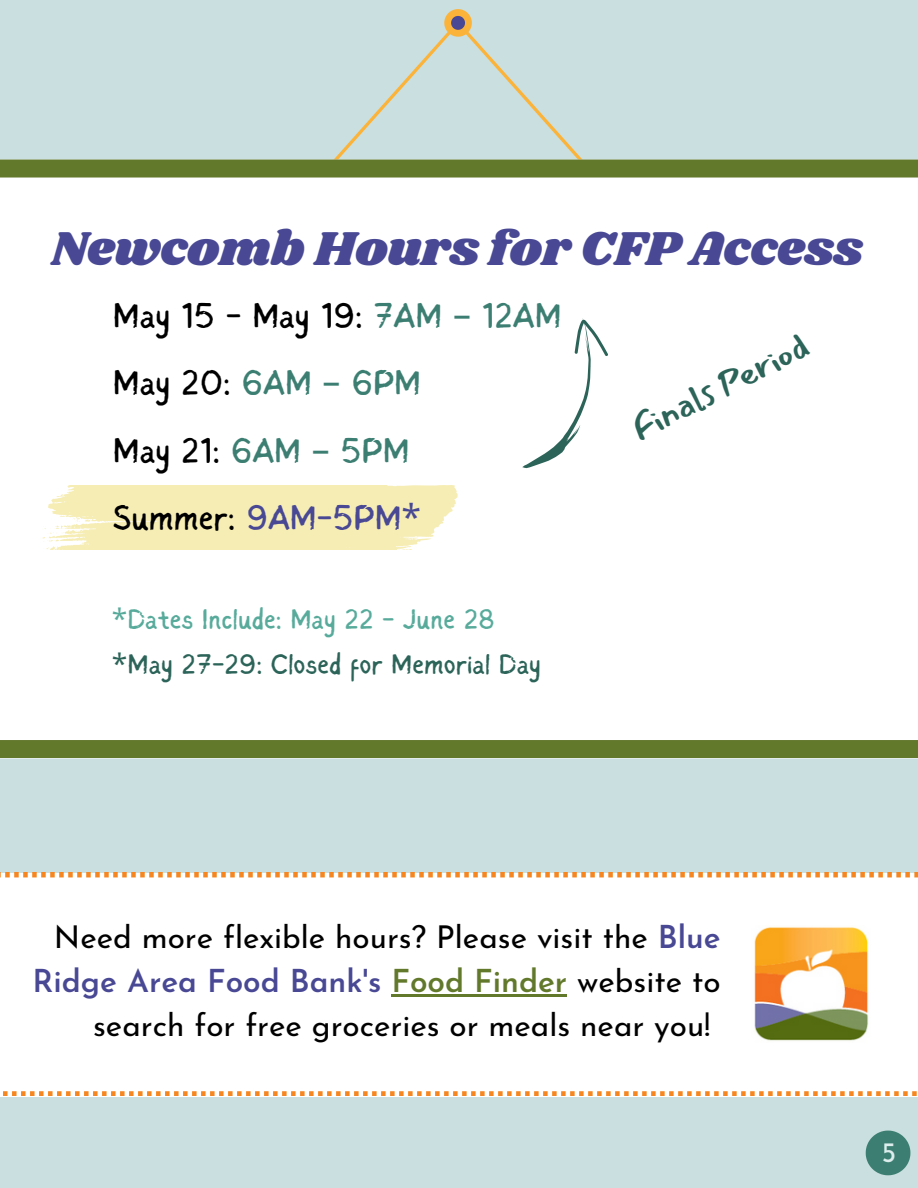
<style>
.page{position:relative;width:918px;height:1188px;background:#cadfdf}
.page>*{position:absolute;margin:0;border:0;box-sizing:border-box;transform-origin:0 0}
.t1{font:49.35px "Shrikhand";color:#484894}
.t2{font:36.15px "Mansalva";color:#2c6459}
.t3{font:35.85px "Sigher";color:#000}
.t4{font:31.5px "Josefin Sans";color:#000}
.t5{font:600 31.5px "Josefin Sans";color:#484894}
.t6{font:28.35px "Sigher";color:#2c6459}
.t7{font:28.35px "Sigher";color:#58ab9b}
.t8{font:28.2px "Josefin Sans";color:#ddeded}
.s1{color:#3c7f72}
.s2{font-family:"Noto Sans Gurmukhi";color:#3c7f72}
.s3{color:#484894}
.s4{font-family:"Noto Sans";color:#484894}
.s5{font-family:"Noto Sans"}
.s6{font-weight:600;color:#484894}
.s7{color:#62782b}
.s8{font-weight:400;color:#000}
</style>
<div class="page">
<svg style="left:300px;top:36px;width:316px;height:124px"></svg>
<svg style="left:444px;top:9px;width:28px;height:28px"></svg>
<div style="left:0;top:160px;width:918px;height:598px;background:#fff"></div>
<svg style="left:29px;top:486px;width:429px;height:64px;background:#f7efbe"></svg>
<div style="left:506px;top:317px;width:115px;height:170px;background:#fff"></div>
<div style="left:0;top:873px;width:918px;height:223px;background:#fff"></div>
<img style="left:751px;top:926px;width:120px;height:117px">
<hr style="left:391px;top:994px;width:176px;height:2px;background:#62782b">
<svg style="left:866px;top:1131px;width:44px;height:44px"></svg>
<p class="t1" style="left:51px;top:214px;width:813px">Newcomb Hours for CFP Access</p>
<p class="t3" style="left:113px;top:301px;width:450px">May 15 - May 19: <span class="s1">7AM</span> <span class="s2">–</span> <span class="s1">12AM</span></p>
<p class="t3" style="left:113px;top:368px;width:309px">May 20: <span class="s1">6AM</span> <span class="s2">–</span> <span class="s1">6PM</span></p>
<p class="t3" style="left:113px;top:436px;width:298px">May 21: <span class="s1">6AM</span> <span class="s2">–</span> <span class="s1">5PM</span></p>
<p class="t3" style="left:113px;top:503px;width:310px">Summer: <span class="s3">9AM-5PM</span><span class="s4">*</span></p>
<p class="t2" style="left:625px;top:413px;width:196px;rotate:-27deg">Finals Period</p>
<p class="t7" style="left:112px;top:608px;width:385px"><span class="s5">*</span>Dates Include: May 22 - June 28</p>
<p class="t6" style="left:112px;top:653px;width:431px"><span class="s5">*</span>May 27-29: Closed for Memorial Day</p>
<p class="t4" style="left:54px;top:924px;width:668px">Need more flexible hours? Please visit the <span class="s6">Blue</span></p>
<p class="t5" style="left:32px;top:968px;width:690px">Ridge Area Food Bank's <span class="s7">Food Finder</span> <span class="s8">website to</span></p>
<p class="t4" style="left:93px;top:1012px;width:619px">search for free groceries or meals near you!</p>
<p class="t8" style="left:882px;top:1141px;width:16px">5</p>
</div>
